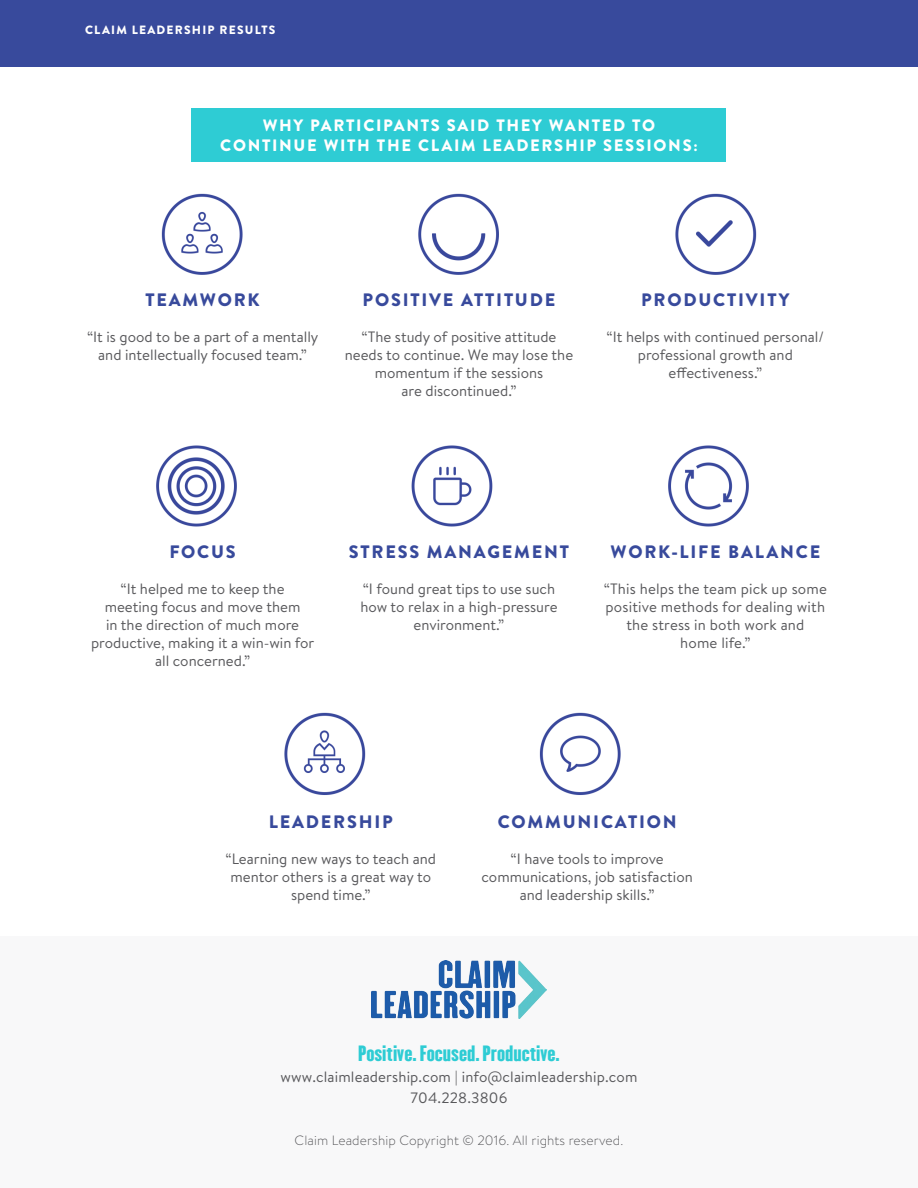
<style>
.page{position:relative;width:918px;height:1188px;background:#fff}
.page>*{position:absolute;margin:0;border:0;box-sizing:border-box;transform-origin:0 0}
.t1{font:19.5px "Champion HTF Lightweight";color:#2eccd4}
.t2{font:900 18px "Brandon Grotesque";letter-spacing:.1em;color:#384a9c}
.t3{font:900 16.5px/19.8px "Brandon Grotesque";letter-spacing:.1em;color:#fff;text-align:center}
.t4{font:15px/18px "Brandon Text";color:#58585b;text-align:center}
.t5{font:300 13.5px "Brandon Text";letter-spacing:.01em;color:#58585b}
.t6{font:900 12px "Brandon Grotesque";letter-spacing:.1em;color:#fff}
</style>
<div class="page">
<div style="left:192px;top:108px;width:534px;height:54px;background:#2eccd4"></div>
<div style="left:0;top:0;width:918px;height:67px;background:#384a9c"></div>
<img style="left:161px;top:193px;width:596px;height:82px">
<img style="left:156px;top:445px;width:593px;height:82px">
<img style="left:284px;top:712px;width:337px;height:83px">
<div style="left:0;top:936px;width:918px;height:252px;background:#f8f8f9"></div>
<img style="left:371px;top:961px;width:175px;height:57px">
<p class="t6" style="left:85px;top:21px;width:192px">CLAIM LEADERSHIP RESULTS</p>
<p class="t6" style="left:220px;top:21px;width:82px">CA E STUDY</p>
<p class="t3" style="left:220px;top:116px;width:479px">WHY PARTICIPANTS SAID THEY WANTED TO<br>CONTINUE WITH THE CLAIM LEADERSHIP SESSIONS:</p>
<p class="t2" style="left:145px;top:287px;width:116px">TEAMWORK</p>
<p class="t4" style="left:87px;top:327px;width:233px">“It is good to be a part of a mentally and intellectually focused team.”</p>
<p class="t2" style="left:363px;top:287px;width:194px">POSITIVE ATTITUDE</p>
<p class="t4" style="left:345px;top:327px;width:230px">“The study of positive attitude needs to continue. We may lose the momentum if the sessions<br>are discontinued.”</p>
<p class="t2" style="left:641px;top:287px;width:150px">PRODUCTIVITY</p>
<p class="t4" style="left:607px;top:327px;width:219px">“It helps with continued personal/ professional growth and effectiveness.”</p>
<p class="t2" style="left:169px;top:539px;width:68px">FOCUS</p>
<p class="t4" style="left:91px;top:579px;width:225px">“It helped me to keep the<br>meeting focus and move them<br>in the direction of much more productive, making it a win-win for all concerned.”</p>
<p class="t2" style="left:349px;top:539px;width:222px">STRESS MANAGEMENT</p>
<p class="t4" style="left:360px;top:579px;width:199px">“I found great tips to use such how to relax in a high-pressure environment.”</p>
<p class="t2" style="left:611px;top:539px;width:211px">WORK-LIFE BALANCE</p>
<p class="t4" style="left:604px;top:579px;width:225px">“This helps the team pick up some positive methods for dealing with the stress in both work and<br>home life.”</p>
<p class="t2" style="left:269px;top:809px;width:126px">LEADERSHIP</p>
<p class="t4" style="left:226px;top:849px;width:212px">“Learning new ways to teach and mentor others is a great way to spend time.”</p>
<p class="t2" style="left:498px;top:809px;width:180px">COMMUNICATION</p>
<p class="t4" style="left:482px;top:849px;width:213px">“I have tools to improve communications, job satisfaction and leadership skills.”</p>
<h1 class="t1" style="left:358px;top:1041px;width:203px">Positive. Focused. Productive.</h1>
<p class="t4" style="left:281px;top:1066px;width:358px;line-height:21px">www.claimleadership.com | info@claimleadership.com<br>704.228.3806</p>
<p class="t5" style="left:295px;top:1132px;width:330px">Claim Leadership Copyright © 2016. All rights reserved.</p>
</div>
